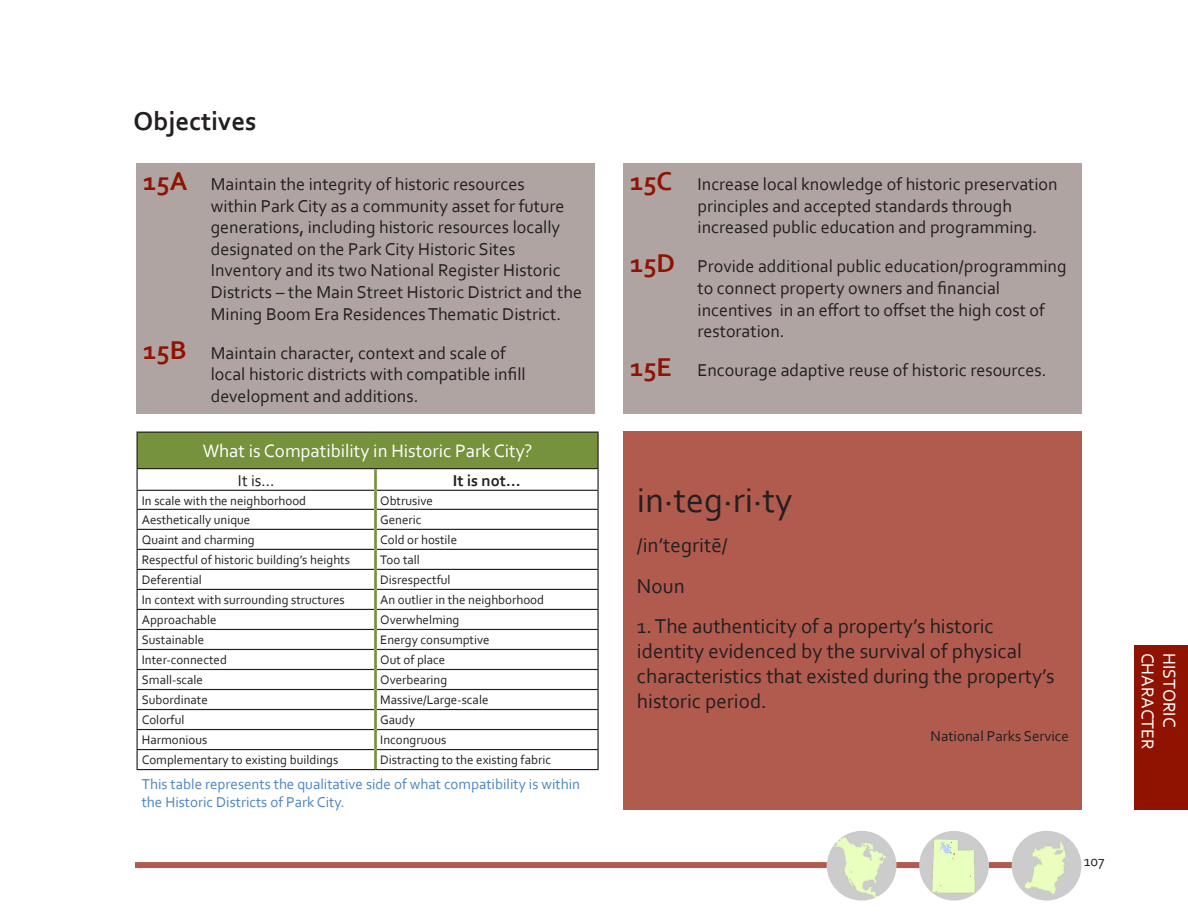
<style>
.page{position:relative;width:1188px;height:918px;background:#fff}
.page>*{position:absolute;margin:0;border:0;box-sizing:border-box;transform-origin:0 0}
.Picture_Explanation{font:36px "Corbel";color:#231f20}
.t1{font:700 27px "Corbel";color:#231f20}
.Picture_Explanation-2{font:21px/25.2px "Corbel";color:#231f20}
.t2{font:18.9px "Corbel";color:#fff}
.List_Paragraph{font:18px/21.6px "Corbel";color:#231f20}
.t3{font:18px "Corbel";color:#fff}
.t4{font:700 16.5px "Corbel";color:#231f20}
.t5{font:16.5px "Corbel";color:#231f20}
.Corbel_12{font:15px/18px "Corbel";color:#4d84c4}
.Picture_Explanation-3{font:15px "Corbel";color:#231f20}
.t6{font:12.9px "Corbel";color:#231f20}
.s1{font-weight:700;font-size:27px;color:#901302}
</style>
<div class="page">
<div style="left:1134px;top:646px;width:54px;height:164px;background:#901302"></div>
<div style="left:135px;top:862px;width:945px;height:6px;background:#b15a4e"></div>
<img style="left:827px;top:831px;width:70px;height:70px;border-radius:35px">
<img style="left:1012px;top:831px;width:70px;height:70px;border-radius:35px">
<img style="left:919px;top:831px;width:70px;height:70px;border-radius:35px">
<div style="left:136px;top:163px;width:459px;height:251px;background:#afa4a2"></div>
<div style="left:623px;top:432px;width:459px;height:378px;background:#b15a4e"></div>
<div style="left:623px;top:163px;width:459px;height:251px;background:#afa4a2"></div>
<div style="left:137px;top:432px;width:461px;height:37px;background:#76923c"></div>
<hr style="left:136px;top:432px;width:240px;height:1px;background:#231f20">
<hr style="left:137px;top:433px;width:1px;height:35px;background:#231f20">
<hr style="left:376px;top:432px;width:223px;height:1px;background:#231f20">
<hr style="left:597px;top:433px;width:2px;height:35px;background:#231f20">
<hr style="left:136px;top:468px;width:240px;height:1px;background:#231f20">
<hr style="left:376px;top:468px;width:223px;height:1px;background:#231f20">
<hr style="left:597px;top:469px;width:2px;height:21px;background:#231f20">
<hr style="left:136px;top:490px;width:238px;height:1px;background:#231f20">
<hr style="left:377px;top:490px;width:222px;height:1px;background:#231f20">
<hr style="left:136px;top:509px;width:238px;height:1px;background:#231f20">
<hr style="left:377px;top:509px;width:222px;height:1px;background:#231f20">
<hr style="left:136px;top:529px;width:238px;height:1px;background:#231f20">
<hr style="left:377px;top:529px;width:222px;height:1px;background:#231f20">
<hr style="left:136px;top:549px;width:238px;height:1px;background:#231f20">
<hr style="left:377px;top:549px;width:222px;height:1px;background:#231f20">
<hr style="left:136px;top:569px;width:238px;height:1px;background:#231f20">
<hr style="left:377px;top:569px;width:222px;height:1px;background:#231f20">
<hr style="left:136px;top:589px;width:238px;height:1px;background:#231f20">
<hr style="left:377px;top:589px;width:222px;height:1px;background:#231f20">
<hr style="left:136px;top:609px;width:238px;height:1px;background:#231f20">
<hr style="left:377px;top:609px;width:222px;height:1px;background:#231f20">
<hr style="left:136px;top:629px;width:238px;height:1px;background:#231f20">
<hr style="left:377px;top:629px;width:222px;height:1px;background:#231f20">
<hr style="left:136px;top:649px;width:238px;height:1px;background:#231f20">
<hr style="left:377px;top:649px;width:222px;height:1px;background:#231f20">
<hr style="left:136px;top:669px;width:238px;height:1px;background:#231f20">
<hr style="left:377px;top:669px;width:222px;height:1px;background:#231f20">
<hr style="left:136px;top:689px;width:238px;height:1px;background:#231f20">
<hr style="left:377px;top:689px;width:222px;height:1px;background:#231f20">
<hr style="left:136px;top:709px;width:238px;height:1px;background:#231f20">
<hr style="left:377px;top:709px;width:222px;height:1px;background:#231f20">
<hr style="left:136px;top:729px;width:238px;height:1px;background:#231f20">
<hr style="left:377px;top:729px;width:222px;height:1px;background:#231f20">
<hr style="left:136px;top:749px;width:238px;height:1px;background:#231f20">
<svg style="left:137px;top:469px;width:1px;height:300px"></svg>
<hr style="left:377px;top:749px;width:222px;height:1px;background:#231f20">
<svg style="left:597px;top:491px;width:2px;height:278px"></svg>
<hr style="left:136px;top:769px;width:240px;height:1px;background:#231f20">
<hr style="left:376px;top:769px;width:223px;height:1px;background:#231f20">
<hr style="left:374px;top:469px;width:3px;height:21px;background:#76923c">
<hr style="left:374px;top:490px;width:3px;height:19px;background:#76923c">
<hr style="left:374px;top:509px;width:3px;height:20px;background:#76923c">
<hr style="left:374px;top:529px;width:3px;height:20px;background:#76923c">
<hr style="left:374px;top:549px;width:3px;height:20px;background:#76923c">
<hr style="left:374px;top:569px;width:3px;height:20px;background:#76923c">
<hr style="left:374px;top:589px;width:3px;height:20px;background:#76923c">
<hr style="left:374px;top:609px;width:3px;height:20px;background:#76923c">
<hr style="left:374px;top:629px;width:3px;height:20px;background:#76923c">
<hr style="left:374px;top:649px;width:3px;height:20px;background:#76923c">
<hr style="left:374px;top:669px;width:3px;height:21px;background:#76923c">
<hr style="left:374px;top:690px;width:3px;height:20px;background:#76923c">
<hr style="left:374px;top:710px;width:3px;height:20px;background:#76923c">
<hr style="left:374px;top:730px;width:3px;height:20px;background:#76923c">
<hr style="left:374px;top:750px;width:3px;height:19px;background:#76923c">
<h2 class="t1" style="left:134px;top:104px;width:125px">Objectives</h2>
<p class="List_Paragraph" style="left:211px;top:173px;width:373px;text-indent:-68px"><span class="s1">15A</span> Maintain the integrity of historic resources<br>within Park City as a community asset for future generations, including historic resources locally designated on the Park City Historic Sites Inventory and its two National Register Historic Districts – the Main Street Historic District and the Mining Boom Era Residences Thematic District.</p>
<p class="List_Paragraph" style="left:211px;top:341px;width:317px;text-indent:-68px"><span class="s1">15B</span> Maintain character, context and scale of local historic districts with compatible infill development and additions.</p>
<p class="t2" style="left:203px;top:439px;width:331px">What is Compatibility in Historic Park City?</p>
<p class="t5" style="left:238px;top:470px;width:38px">It is…</p>
<p class="t4" style="left:453px;top:470px;width:69px">It is not…</p>
<p class="t6" style="left:142px;top:492px;width:166px">In scale with the neighborhood</p>
<p class="t6" style="left:380px;top:492px;width:54px">Obtrusive</p>
<p class="t6" style="left:142px;top:512px;width:110px">Aesthetically unique</p>
<p class="t6" style="left:380px;top:512px;width:43px">Generic</p>
<p class="t6" style="left:142px;top:532px;width:114px">Quaint and charming</p>
<p class="t6" style="left:380px;top:532px;width:78px">Cold or hostile</p>
<p class="t6" style="left:142px;top:552px;width:210px">Respectful of historic building’s heights</p>
<p class="t6" style="left:380px;top:552px;width:41px">Too tall</p>
<p class="t6" style="left:142px;top:572px;width:62px">Deferential</p>
<p class="t6" style="left:380px;top:572px;width:72px">Disrespectful</p>
<p class="t6" style="left:142px;top:592px;width:205px">In context with surrounding structures</p>
<p class="t6" style="left:380px;top:592px;width:165px">An outlier in the neighborhood</p>
<p class="t6" style="left:142px;top:612px;width:76px">Approachable</p>
<p class="t6" style="left:380px;top:612px;width:81px">Overwhelming</p>
<p class="t6" style="left:142px;top:632px;width:64px">Sustainable</p>
<p class="t6" style="left:380px;top:632px;width:111px">Energy consumptive</p>
<p class="t6" style="left:142px;top:652px;width:87px">Inter-connected</p>
<p class="t6" style="left:380px;top:652px;width:67px">Out of place</p>
<p class="t6" style="left:142px;top:672px;width:63px">Small-scale</p>
<p class="t6" style="left:380px;top:672px;width:69px">Overbearing</p>
<p class="t6" style="left:142px;top:692px;width:68px">Subordinate</p>
<p class="t6" style="left:380px;top:692px;width:110px">Massive/Large-scale</p>
<p class="t6" style="left:142px;top:712px;width:44px">Colorful</p>
<p class="t6" style="left:380px;top:712px;width:36px">Gaudy</p>
<p class="t6" style="left:142px;top:732px;width:67px">Harmonious</p>
<p class="t6" style="left:380px;top:732px;width:68px">Incongruous</p>
<p class="t6" style="left:142px;top:752px;width:198px">Complementary to existing buildings</p>
<p class="t6" style="left:380px;top:752px;width:172px">Distracting to the existing fabric</p>
<p class="Corbel_12" style="left:142px;top:774px;width:440px">This table represents the qualitative side of what compatibility is within the Historic Districts of Park City.</p>
<p class="List_Paragraph" style="left:698px;top:173px;width:362px;text-indent:-68px"><span class="s1">15C</span> Increase local knowledge of historic preservation principles and accepted standards through increased public education and programming.</p>
<p class="List_Paragraph" style="left:698px;top:255px;width:371px;text-indent:-68px"><span class="s1">15D</span> Provide additional public education/programming to connect property owners and financial incentives in an effort to offset the high cost of restoration.</p>
<p class="List_Paragraph" style="left:630px;top:359px;width:418px"><span class="s1">15E</span> Encourage adaptive reuse of historic resources.</p>
<p class="Picture_Explanation" style="left:637px;top:478px;width:157px">in·teg·ri·ty</p>
<p class="Picture_Explanation-2" style="left:637px;top:532px;width:92px">/in’tegritē/</p>
<p class="Picture_Explanation-2" style="left:637px;top:572px;width:49px">Noun</p>
<p class="Picture_Explanation-2" style="left:637px;top:613px;width:419px">1. The authenticity of a property’s historic identity evidenced by the survival of physical characteristics that existed during the property’s historic period.</p>
<p class="Picture_Explanation-3" style="left:931px;top:727px;width:140px">National Parks Service</p>
<p class="t3" style="left:1159px;top:653px;width:99px;rotate:90deg">CHARACTER</p>
<p class="t3" style="left:1181px;top:653px;width:76px;rotate:90deg">HISTORIC</p>
<p class="Picture_Explanation-3" style="left:1084px;top:852px;width:22px">107</p>
</div>
